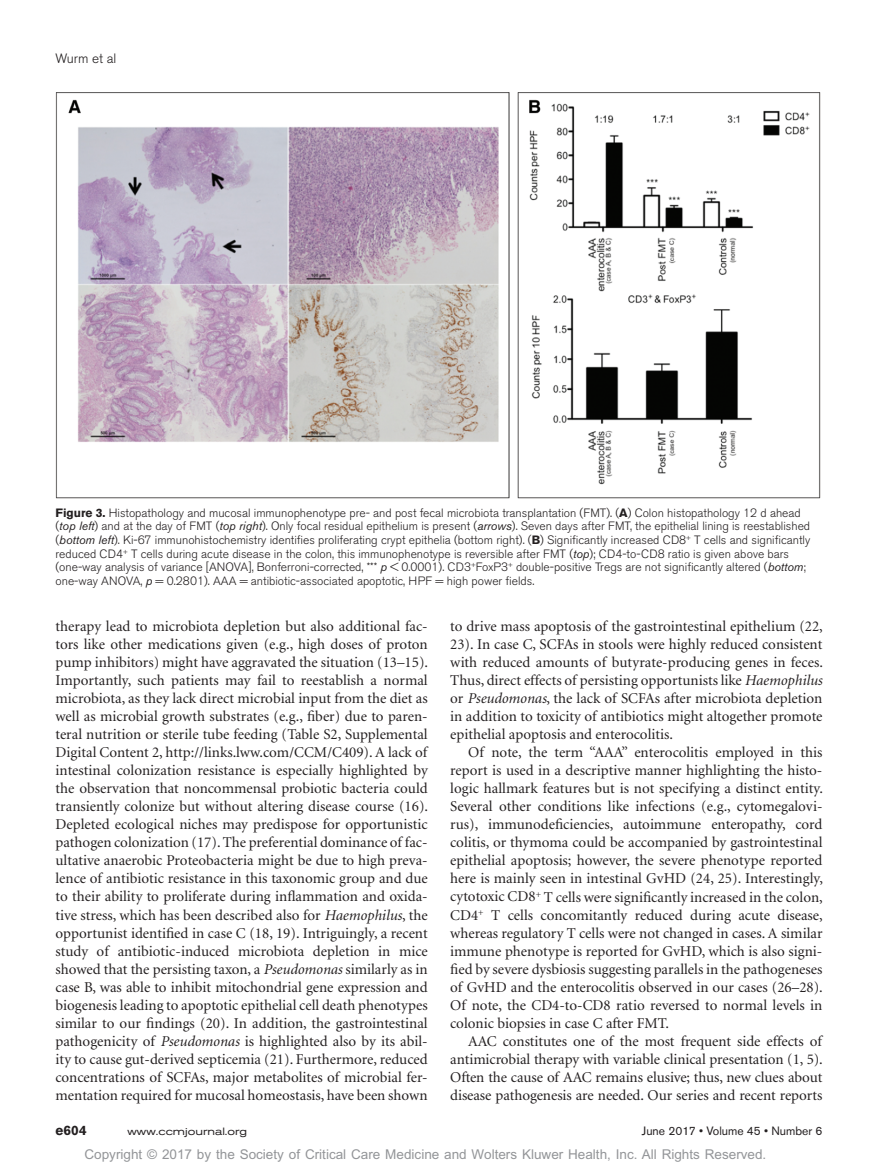
<style>
.page{position:relative;width:878px;height:1175px;background:#fff}
.page>*{position:absolute;margin:0;border:0;box-sizing:border-box;transform-origin:0 0}
.t1{font:15px/18px "Minion";color:#231f20;text-align:justify}
.t2{font:13.5px "Arial MT Std";color:#939598}
.t3{font:300 13.5px "Akzidenz Grotesk BE";color:#231f20}
.t4{font:700 13.5px "Akzidenz Grotesk BE";color:#231f20}
.t5{font:300 12px/13.5px "Akzidenz Grotesk BE";color:#231f20}
.t6{font:12px "Akzidenz Grotesk BE";color:#231f20}
.t7{font:expanded 10.5px "Akzidenz Grotesk BE";color:#231f20}
.s1{font-weight:700}
.s2{font-weight:400;font-style:italic}
.s3{font-style:italic}
</style>
<div class="page">
<img style="left:56px;top:92px;width:765px;height:407px">
<p class="t3" style="left:56px;top:51px;width:62px">Wurm et al</p>
<p class="t5" style="left:55px;top:506px;width:756px"><span class="s1">Figure 3.</span> Histopathology and mucosal immunophenotype pre- and post fecal microbiota transplantation (FMT). (<span class="s1">A</span>) Colon histopathology 12 d ahead (<span class="s2">top left</span>) and at the day of FMT (<span class="s2">top right</span>). Only focal residual epithelium is present (<span class="s2">arrows</span>). Seven days after FMT, the epithelial lining is reestablished (<span class="s2">bottom left</span>). Ki-67 immunohistochemistry identifies proliferating crypt epithelia (bottom right). (<span class="s1">B</span>) Significantly increased CD8<sup>+</sup> T cells and significantly reduced CD4<sup>+</sup> T cells during acute disease in the colon, this immunophenotype is reversible after FMT (<span class="s2">top</span>); CD4-to-CD8 ratio is given above bars (one-way analysis of variance [ANOVA], Bonferroni-corrected, *** <span class="s2">p</span> &lt; 0.0001). CD3<sup>+</sup>FoxP3<sup>+</sup> double-positive Tregs are not significantly altered (<span class="s2">bottom</span>; one-way ANOVA, <span class="s2">p</span> = 0.2801). AAA = antibiotic-associated apoptotic, HPF = high power fields.</p>
<p class="t1" style="left:56px;top:617px;width:374px">therapy lead to microbiota depletion but also additional fac&shy;tors like other medications given (e.g., high doses of proton pump inhibitors) might have aggravated the situation (13–15).<br>Importantly, such patients may fail to reestablish a normal microbiota, as they lack direct microbial input from the diet as well as microbial growth substrates (e.g., fiber) due to paren&shy;teral nutrition or sterile tube feeding (Table S2, Supplemental Digital Content 2, http://links.lww.com/CCM/C409). A lack of intestinal colonization resistance is especially highlighted by the observation that noncommensal probiotic bacteria could transiently colonize but without altering disease course (16).<br>Depleted ecological niches may predispose for opportunistic pathogen colonization (17). The preferential dominance of fac&shy;ultative anaerobic Proteobacteria might be due to high preva&shy;lence of antibiotic resistance in this taxonomic group and due to their ability to proliferate during inflammation and oxida&shy;tive stress, which has been described also for <span class="s3">Haemophilus</span>, the opportunist identified in case C (18, 19). Intriguingly, a recent study of antibiotic-induced microbiota depletion in mice showed that the persisting taxon, a <span class="s3">Pseudomonas</span> similarly as in case B, was able to inhibit mitochondrial gene expression and biogenesis leading to apoptotic epithelial cell death phenotypes similar to our findings (20). In addition, the gastrointestinal pathogenicity of <span class="s3">Pseudomonas</span> is highlighted also by its abil&shy;ity to cause gut-derived septicemia (21). Furthermore, reduced concentrations of SCFAs, major metabolites of microbial fer&shy;mentation required for mucosal homeostasis, have been shown</p>
<p class="t1" style="left:450px;top:617px;width:374px">to drive mass apoptosis of the gastrointestinal epithelium (22, 23). In case C, SCFAs in stools were highly reduced consistent with reduced amounts of butyrate-producing genes in feces.<br>Thus, direct effects of persisting opportunists like <span class="s3">Haemophilus </span>or <span class="s3">Pseudomonas</span>, the lack of SCFAs after microbiota depletion in addition to toxicity of antibiotics might altogether promote epithelial apoptosis and enterocolitis.</p>
<p class="t1" style="left:450px;top:744px;width:374px;text-indent:18px">Of note, the term “AAA” enterocolitis employed in this report is used in a descriptive manner highlighting the histo&shy;logic hallmark features but is not specifying a distinct entity.<br>Several other conditions like infections (e.g., cytomegalovi&shy;rus), immunodeficiencies, autoimmune enteropathy, cord colitis, or thymoma could be accompanied by gastrointestinal epithelial apoptosis; however, the severe phenotype reported here is mainly seen in intestinal GvHD (24, 25). Interestingly, cytotoxic CD8<sup>+</sup> T cells were significantly increased in the colon, CD4<sup>+</sup> T cells concomitantly reduced during acute disease, whereas regulatory T cells were not changed in cases. A similar immune phenotype is reported for GvHD, which is also signi&shy;fied by severe dysbiosis suggesting parallels in the pathogeneses of GvHD and the enterocolitis observed in our cases (26–28).<br>Of note, the CD4-to-CD8 ratio reversed to normal levels in colonic biopsies in case C after FMT.</p>
<p class="t1" style="left:450px;top:1032px;width:374px;text-indent:18px">AAC constitutes one of the most frequent side effects of antimicrobial therapy with variable clinical presentation (1, 5).<br>Often the cause of AAC remains elusive; thus, new clues about disease pathogenesis are needed. Our series and recent reports</p>
<p class="t4" style="left:56px;top:1122px;width:33px">e604</p>
<p class="t7" style="left:128px;top:1125px;width:121px">www.ccmjournal.org</p>
<p class="t6" style="left:642px;top:1123px;width:182px">June 2017 • Volume 45 • Number 6</p>
<p class="t2" style="left:84px;top:1146px;width:683px">Copyright © 2017 by the Society of Critical Care Medicine and Wolters Kluwer Health, Inc. All Rights Reserved.</p>
</div>
